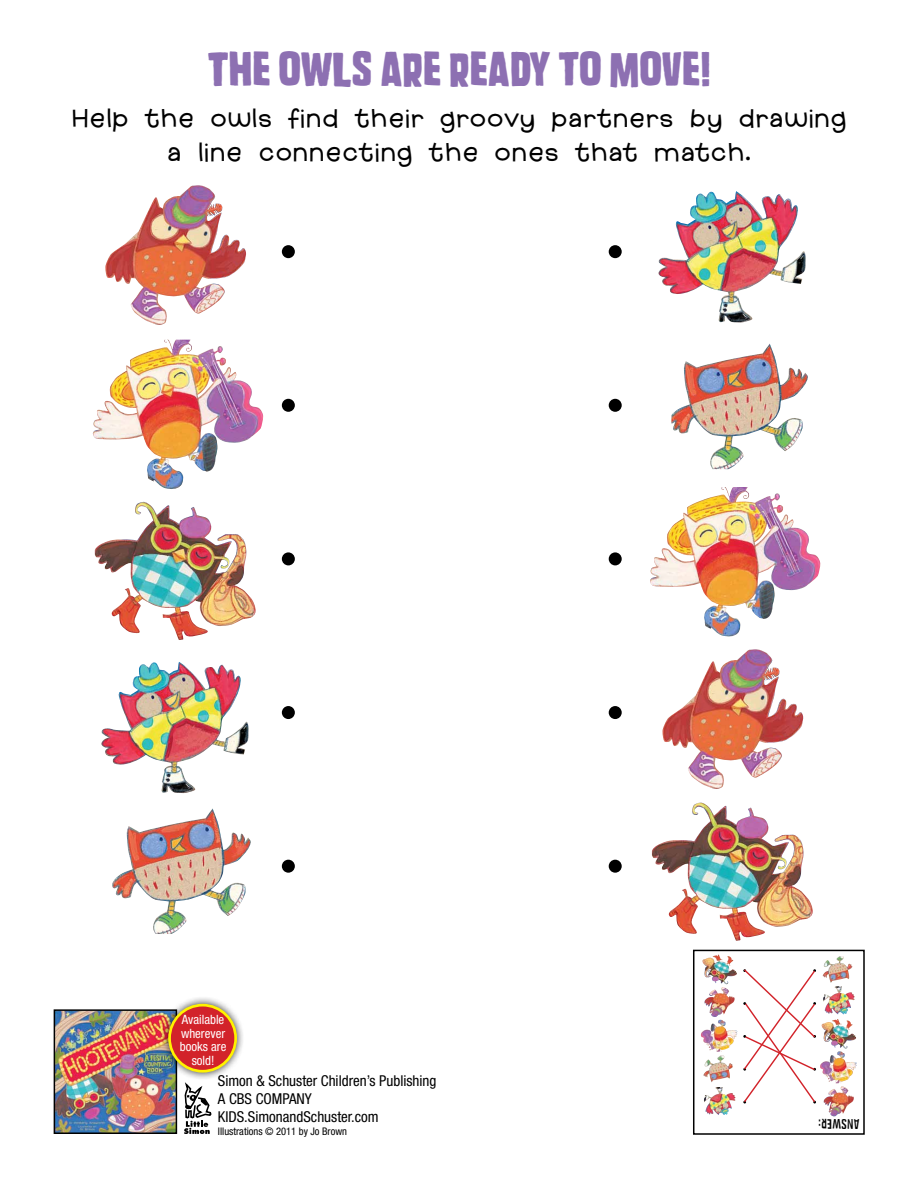
<style>
.page{position:relative;width:918px;height:1188px;background:#fff}
.page>*{position:absolute;margin:0;border:0;box-sizing:border-box;transform-origin:0 0}
.t1{font:700 42px "Mixed Breed";color:#8d70b2}
.t2{font:900 24px/34.5px "Family Cat";color:#000;text-align:center}
.t3{font:condensed 15px/18px "Helvetica Neue LT Std";color:#000}
.t4{font:condensed 12.9px/13.5px "Helvetica Neue LT Std";color:#fff;text-align:center}
.t5{font:12px "Mixed Breed";color:#000}
.t6{font:condensed 10.5px "Helvetica Neue LT Std";color:#000}
</style>
<div class="page">
<img style="left:57px;top:1012px;width:117px;height:119px">
<div style="left:54px;top:1009px;width:123px;height:125px;border:2px solid #000"></div>
<svg style="left:184px;top:1082px;width:28px;height:52px"></svg>
<div style="left:161px;top:996px;width:84px;height:84px;background:#000;opacity:.75"></div>
<div style="left:170px;top:1005px;width:66px;height:66px;background:#d2232a;border-radius:50%"></div>
<div style="left:168px;top:1004px;width:69px;height:69px;border:3px solid #fff200;border-radius:50%"></div>
<div style="left:693px;top:950px;width:172px;height:185px;border:2px solid #000"></div>
<img style="left:105px;top:185px;width:141px;height:140px">
<img style="left:662px;top:649px;width:141px;height:140px">
<img style="left:92px;top:340px;width:172px;height:149px">
<img style="left:650px;top:487px;width:171px;height:150px">
<img style="left:95px;top:502px;width:161px;height:138px">
<img style="left:652px;top:803px;width:161px;height:138px">
<img style="left:101px;top:662px;width:148px;height:131px">
<img style="left:658px;top:191px;width:148px;height:132px">
<img style="left:112px;top:808px;width:139px;height:126px">
<img style="left:671px;top:344px;width:137px;height:125px">
<div style="left:282px;top:245px;width:13px;height:13px;background:#000;border-radius:50%"></div>
<div style="left:609px;top:245px;width:13px;height:13px;background:#000;border-radius:50%"></div>
<div style="left:282px;top:399px;width:13px;height:13px;background:#000;border-radius:50%"></div>
<div style="left:609px;top:399px;width:13px;height:13px;background:#000;border-radius:50%"></div>
<div style="left:282px;top:552px;width:13px;height:13px;background:#000;border-radius:50%"></div>
<div style="left:609px;top:552px;width:13px;height:13px;background:#000;border-radius:50%"></div>
<div style="left:282px;top:706px;width:13px;height:13px;background:#000;border-radius:50%"></div>
<div style="left:609px;top:706px;width:13px;height:13px;background:#000;border-radius:50%"></div>
<div style="left:282px;top:860px;width:13px;height:13px;background:#000;border-radius:50%"></div>
<div style="left:609px;top:860px;width:13px;height:13px;background:#000;border-radius:50%"></div>
<img style="left:824px;top:1086px;width:19px;height:26px">
<img style="left:704px;top:987px;width:19px;height:26px">
<img style="left:820px;top:1052px;width:26px;height:31px">
<img style="left:701px;top:1020px;width:26px;height:32px">
<img style="left:822px;top:1019px;width:34px;height:30px">
<img style="left:702px;top:955px;width:35px;height:29px">
<img style="left:823px;top:986px;width:32px;height:28px">
<img style="left:704px;top:1087px;width:32px;height:28px">
<img style="left:823px;top:956px;width:29px;height:27px">
<img style="left:703px;top:1056px;width:30px;height:26px">
<svg style="left:743px;top:969px;width:73px;height:135px"></svg>
<h1 class="t1" style="left:208px;top:39px;width:505px">THE OWLS ARE READY TO MOVE!</h1>
<p class="t2" style="left:72px;top:102px;width:777px">Help the owls find their groovy partners by drawing a line connecting the ones that match.</p>
<p class="t4" style="left:180px;top:1013px;width:48px">Available wherever books are sold!</p>
<p class="t3" style="left:218px;top:1071px;width:220px">Simon &amp; Schuster Children’s Publishing<br>A CBS COMPANY<br>KIDS.SimonandSchuster.com</p>
<p class="t6" style="left:218px;top:1125px;width:131px">Illustrations © 2011 by Jo Brown</p>
<p class="t5" style="left:860px;top:1133px;width:43px;rotate:-180deg">Answer:</p>
</div>
